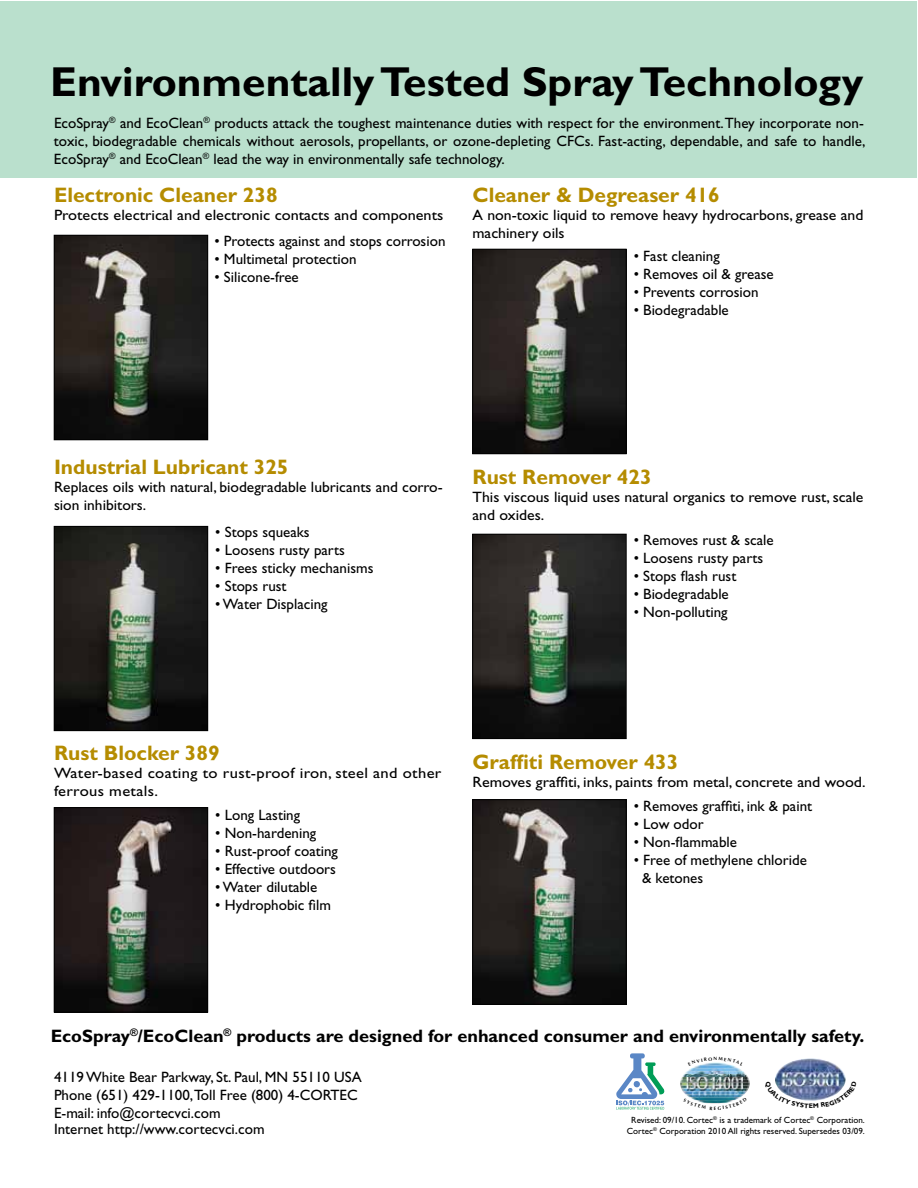
<style>
.page{position:relative;width:918px;height:1188px;background:#fff}
.page>*{position:absolute;margin:0;border:0;box-sizing:border-box;transform-origin:0 0}
.t1{font:700 42px "Gill Sans";color:#000}
.t2{font:700 21px "Gill Sans";color:#b58c00}
.t3{font:700 18px "Gill Sans";color:#000}
.t4{font:15px/18px "Gill Sans";color:#000}
.t5{font:15px/18px "Gill Sans";color:#000;scale:1.05 1}
.t6{font:15px/18px "Gill Sans";letter-spacing:.02em;color:#000;scale:1.1 1}
.t7{font:15px "Gill Sans";color:#000;scale:1.07 1}
.t8{font:15px "Gill Sans";color:#000;scale:1.08 1}
.t9{font:9px/10.8px "Gill Sans";color:#000;text-align:center}
.t10{font:700 6.6px "Gill Sans";color:#000}
.t11{font:700 4.8px "Optima";color:#000}
</style>
<div class="page">
<div style="left:1px;top:1px;width:916px;height:176px;background:#bae0cd"></div>
<img style="left:56px;top:237px;width:150px;height:201px">
<div style="left:54px;top:235px;width:154px;height:205px;border:1px solid #000"></div>
<img style="left:56px;top:528px;width:150px;height:201px">
<div style="left:54px;top:526px;width:154px;height:205px;border:1px solid #000"></div>
<img style="left:56px;top:809px;width:150px;height:201px">
<div style="left:54px;top:807px;width:154px;height:205px;border:1px solid #000"></div>
<img style="left:474px;top:251px;width:150px;height:201px">
<div style="left:472px;top:249px;width:154px;height:205px;border:1px solid #000"></div>
<img style="left:474px;top:536px;width:150px;height:201px">
<div style="left:472px;top:534px;width:154px;height:205px;border:1px solid #000"></div>
<img style="left:474px;top:802px;width:150px;height:201px">
<div style="left:472px;top:800px;width:154px;height:205px;border:1px solid #000"></div>
<img style="left:775px;top:1058px;width:71px;height:23px">
<img style="left:712px;top:1062px;width:7px;height:3px">
<img style="left:693px;top:1065px;width:45px;height:3px">
<img style="left:688px;top:1068px;width:54px;height:3px">
<img style="left:685px;top:1071px;width:60px;height:3px">
<img style="left:680px;top:1074px;width:70px;height:17px">
<img style="left:683px;top:1091px;width:64px;height:3px">
<img style="left:685px;top:1094px;width:59px;height:3px">
<img style="left:689px;top:1097px;width:52px;height:1px">
<svg style="left:616px;top:1053px;width:49px;height:57px"></svg>
<svg style="left:775px;top:1081px;width:71px;height:20px"></svg>
<svg style="left:691px;top:1098px;width:48px;height:6px"></svg>
<svg style="left:693px;top:1062px;width:19px;height:4px"></svg>
<svg style="left:719px;top:1062px;width:19px;height:4px"></svg>
<h1 class="t1" style="left:50px;top:57px;width:815px">Environmentally Tested Spray Technology</h1>
<p class="t4" style="left:54px;top:114px;width:813px;text-align:justify">EcoSpray<sup>®</sup> and EcoClean<sup>®</sup> products attack the toughest maintenance duties with respect for the environment. They incorporate non&shy;toxic, biodegradable chemicals without aerosols, propellants, or ozone-depleting CFCs. Fast-acting, dependable, and safe to handle, EcoSpray<sup>®</sup> and EcoClean<sup>®</sup> lead the way in environmentally safe technology.</p>
<h2 class="t2" style="left:54px;top:183px;width:225px">Electronic Cleaner 238</h2>
<p class="t8" style="left:54px;top:207px;width:362px">Protects electrical and electronic contacts and components</p>
<h2 class="t2" style="left:472px;top:183px;width:249px">Cleaner &amp; Degreaser 416</h2>
<p class="t5" style="left:472px;top:206px;width:374px">A non-toxic liquid to remove heavy hydrocarbons, grease and machinery oils</p>
<p class="t4" style="left:214px;top:232px;width:232px">• Protects against and stops corrosion</p>
<p class="t4" style="left:214px;top:250px;width:144px">• Multimetal protection</p>
<p class="t4" style="left:214px;top:268px;width:86px">• Silicone-free</p>
<p class="t4" style="left:634px;top:247px;width:87px">• Fast cleaning</p>
<p class="t4" style="left:634px;top:265px;width:141px">• Removes oil &amp; grease</p>
<p class="t4" style="left:634px;top:283px;width:126px">• Prevents corrosion</p>
<p class="t4" style="left:634px;top:301px;width:97px">• Biodegradable</p>
<h2 class="t2" style="left:54px;top:455px;width:236px">Industrial Lubricant 325</h2>
<p class="t4" style="left:54px;top:478px;width:390px">Replaces oils with natural, biodegradable lubricants and corro&shy;sion inhibitors.</p>
<p class="t4" style="left:215px;top:523px;width:96px">• Stops squeaks</p>
<p class="t4" style="left:215px;top:541px;width:131px">• Loosens rusty parts</p>
<p class="t4" style="left:215px;top:559px;width:160px">• Frees sticky mechanisms</p>
<p class="t4" style="left:215px;top:577px;width:73px">• Stops rust</p>
<p class="t4" style="left:215px;top:595px;width:114px">• Water Displacing</p>
<h2 class="t2" style="left:472px;top:465px;width:181px">Rust Remover 423</h2>
<p class="t5" style="left:472px;top:488px;width:374px">This viscous liquid uses natural organics to remove rust, scale and oxides.</p>
<p class="t4" style="left:634px;top:532px;width:141px">• Removes rust &amp; scale</p>
<p class="t4" style="left:634px;top:550px;width:131px">• Loosens rusty parts</p>
<p class="t4" style="left:634px;top:568px;width:104px">• Stops flash rust</p>
<p class="t4" style="left:634px;top:586px;width:97px">• Biodegradable</p>
<p class="t4" style="left:634px;top:604px;width:95px">• Non-polluting</p>
<h2 class="t2" style="left:54px;top:741px;width:167px">Rust Blocker 389</h2>
<p class="t6" style="left:54px;top:764px;width:354px">Water-based coating to rust-proof iron, steel and other ferrous metals.</p>
<p class="t4" style="left:215px;top:806px;width:86px">• Long Lasting</p>
<p class="t4" style="left:215px;top:824px;width:102px">• Non-hardening</p>
<p class="t4" style="left:215px;top:842px;width:124px">• Rust-proof coating</p>
<p class="t4" style="left:215px;top:860px;width:122px">• Effective outdoors</p>
<p class="t4" style="left:215px;top:878px;width:104px">• Water dilutable</p>
<p class="t4" style="left:215px;top:896px;width:117px">• Hydrophobic film</p>
<h2 class="t2" style="left:472px;top:750px;width:207px">Graffiti Remover 433</h2>
<p class="t7" style="left:472px;top:774px;width:369px">Removes graffiti, inks, paints from metal, concrete and wood.</p>
<p class="t4" style="left:634px;top:797px;width:180px">• Removes graffiti, ink &amp; paint</p>
<p class="t4" style="left:634px;top:815px;width:72px">• Low odor</p>
<p class="t4" style="left:634px;top:833px;width:105px">• Non-flammable</p>
<p class="t4" style="left:642px;top:851px;width:166px;text-indent:-8px">• Free of methylene chloride &amp; ketones</p>
<p class="t3" style="left:51px;top:1025px;width:815px">EcoSpray<sup>®</sup>/EcoClean<sup>®</sup> products are designed for enhanced consumer and environmentally safety.</p>
<p class="t4" style="left:54px;top:1068px;width:309px">4119 White Bear Parkway, St. Paul, MN 55110 USA<br>Phone (651) 429-1100,Toll Free (800) 4-CORTEC<br>E-mail: info@cortecvci.com</p>
<p class="t4" style="left:54px;top:1120px;width:212px">Internet http://www.cortecvci.com</p>
<p class="t9" style="left:627px;top:1115px;width:240px">Revised: 09/10. Cortec<sup>®</sup> is a trademark of Cortec<sup>®</sup> Corporation.<br>Cortec<sup>®</sup> Corporation 2010 All rights reserved. Supersedes 03/09.</p>
<p class="t11" style="left:714px;top:1056px;width:5px">N</p>
<p class="t10" style="left:809px;top:1102px;width:6px">E</p>
<p class="t11" style="left:714px;top:1105px;width:4px">E</p>
</div>
